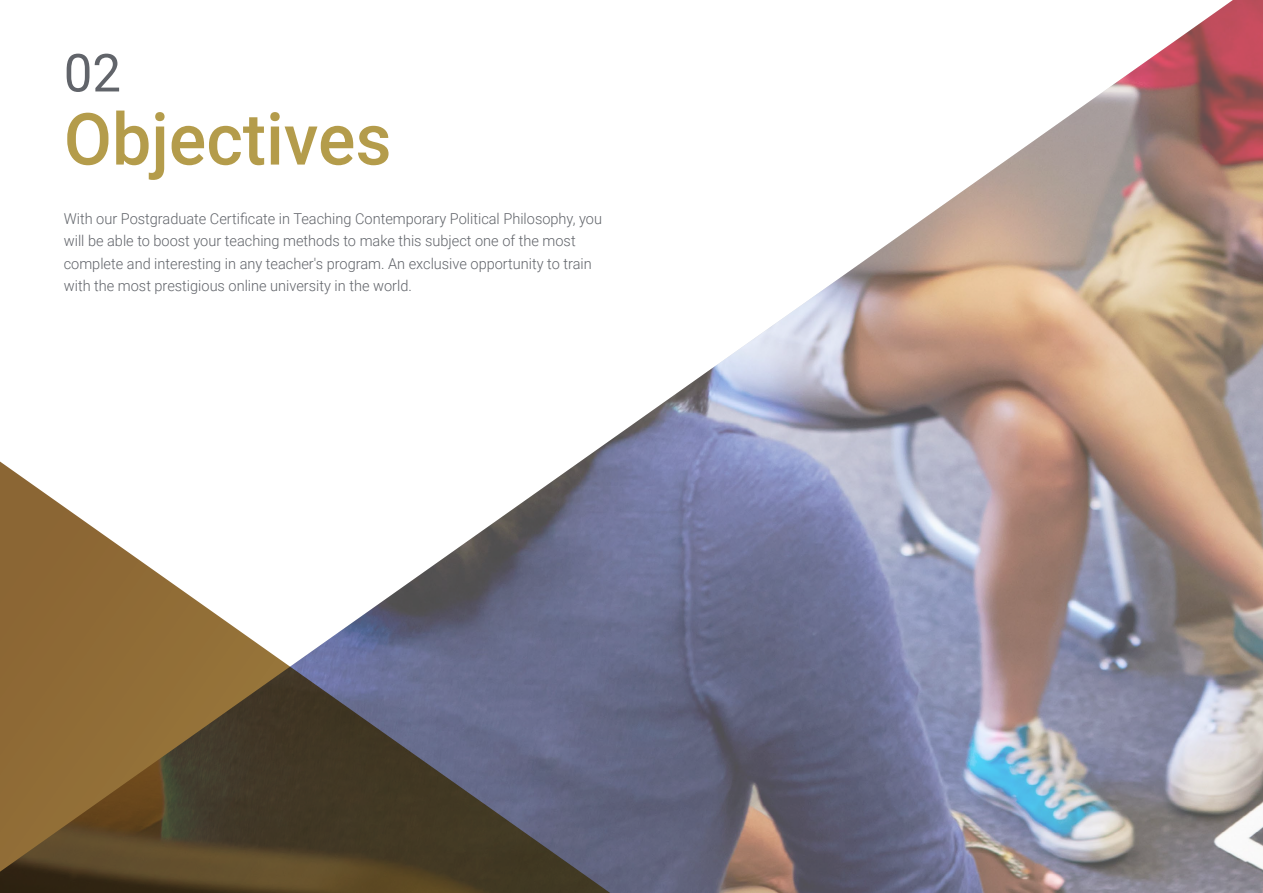
<style>
.page{position:relative;width:1263px;height:893px;background:#fff}
.page>*{position:absolute;margin:0;border:0;box-sizing:border-box;transform-origin:0 0}
.t1{font:500 72px "Roboto";color:#b49c4b}
.t2{font:52.5px "Roboto";color:#61646a}
.t3{font:300 15px/22.5px "Roboto";color:#61646a}
</style>
<div class="page">
<img style="left:602px;top:0;width:661px;height:893px">
<svg style="left:0;top:446px;width:640px;height:447px"></svg>
<h2 class="t2" style="left:64px;top:36px;width:59px">02</h2>
<h1 class="t1" style="left:64px;top:89px;width:329px">Objectives</h1>
<p class="t3" style="left:64px;top:207px;width:540px">With our Postgraduate Certificate in Teaching Contemporary Political Philosophy, you will be able to boost your teaching methods to make this subject one of the most complete and interesting in any teacher's program. An exclusive opportunity to train with the most prestigious online university in the world.</p>
</div>
